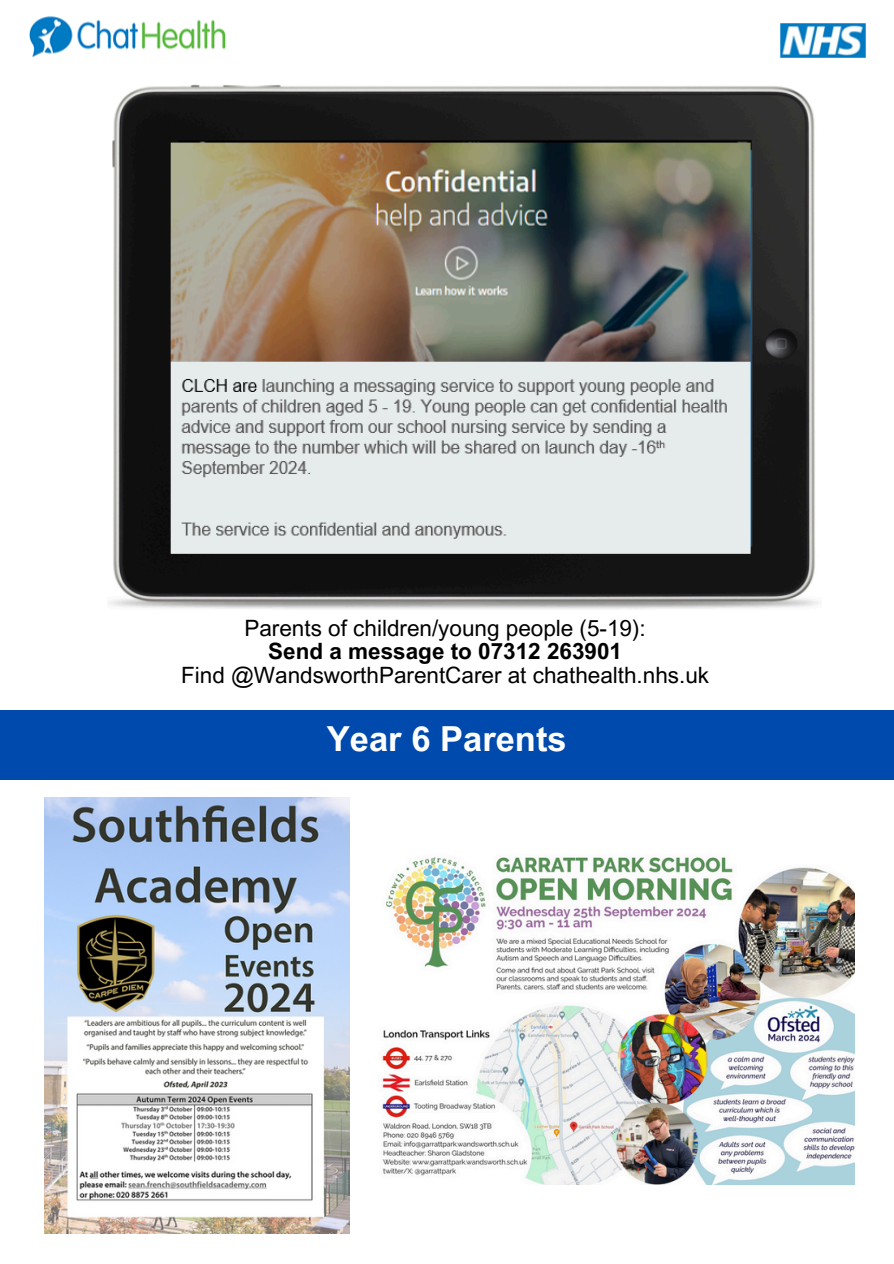
<style>
.page{position:relative;width:894px;height:1264px;background:#fff}
.page>*{position:absolute;margin:0;border:0;box-sizing:border-box;transform-origin:0 0}
.t1{font:700 34.5px "Arial MT Pro";color:#fff}
.t2{font:22.5px "Arial MT Pro";color:#000}
.t3{font:700 22.5px "Arial MT Pro";color:#000}
</style>
<div class="page">
<img style="left:110px;top:84px;width:708px;height:525px">
<img style="left:29px;top:16px;width:197px;height:41px">
<img style="left:780px;top:23px;width:86px;height:35px">
<img style="left:45px;top:797px;width:305px;height:436px">
<img style="left:382px;top:857px;width:472px;height:327px">
<div style="left:0;top:709px;width:893px;height:70px;background:#004aad"></div>
<p class="t2" style="left:244px;top:619px;width:403px">Parents of children/young people (5-19):</p>
<p class="t3" style="left:268px;top:643px;width:355px">Send a message to 07312 263901</p>
<p class="t2" style="left:181px;top:666px;width:529px">Find @WandsworthParentCarer at chathealth.nhs.uk</p>
<p class="t1" style="left:327px;top:725px;width:241px">Year 6 Parents</p>
</div>
